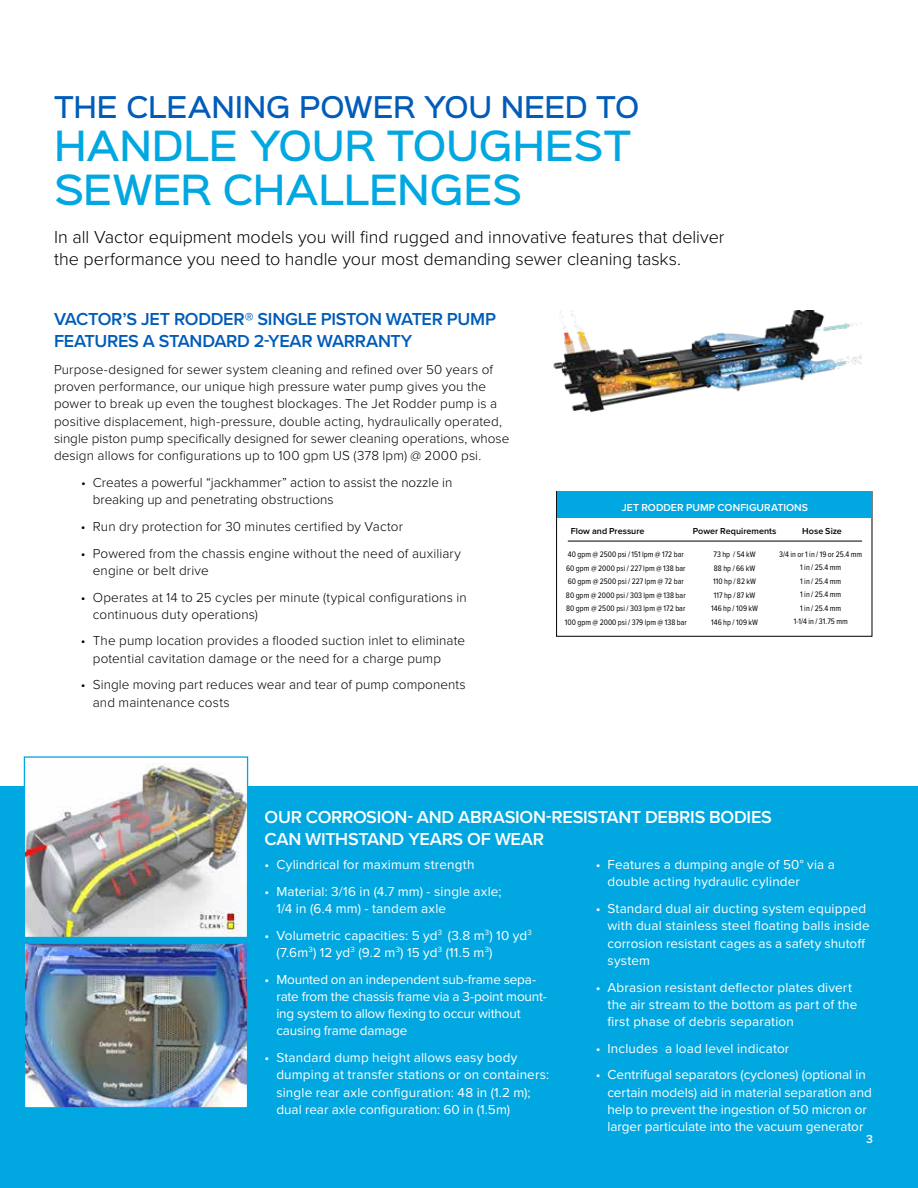
<style>
.page{position:relative;width:918px;height:1188px;background:#fff}
.page>*{position:absolute;margin:0;border:0;box-sizing:border-box;transform-origin:0 0}
.t1{font:500 37.5px/43.5px "Sinkin Sans 500";letter-spacing:-.01em;color:#00a7e1}
.t2{font:500 27px "Sinkin Sans 500";letter-spacing:-.01em;color:#005cb9}
.t3{font:300 18px/22.5px "Proxima Nova";letter-spacing:-.005em;color:#000}
.t4{font:600 18px/22.5px "Proxima Nova";letter-spacing:-.015em;color:#005cb9}
.t5{font:600 18px/21.6px "Proxima Nova";letter-spacing:-.015em;color:#fff}
.t6{font:300 13.5px/17.2px "Proxima Nova";letter-spacing:.01em;color:#000}
.t7{font:13.5px/17.2px "Proxima Nova";letter-spacing:.01em;color:#fff}
.t8{font:13.5px/17.2px "Proxima Nova";letter-spacing:-.015em;color:#fff}
.t9{font:600 12px "Proxima Nova";color:#fff}
.t10{font:600 10.5px "Proxima Nova";letter-spacing:.005em;color:#fff}
.t11{font:600 9px "Proxima Nova";color:#000}
.t12{font:8.25px/13.5px "Proxima Nova Cond";letter-spacing:.005em;color:#000;text-align:center}
</style>
<div class="page">
<div style="left:556px;top:491px;width:316px;height:146px;border:1px solid #000"></div>
<div style="left:557px;top:491px;width:315px;height:27px;background:#00a7e1"></div>
<hr style="left:568px;top:541px;width:294px;height:1px;background:#000">
<div style="left:0;top:786px;width:918px;height:402px;background:#00a7e1"></div>
<img style="left:26px;top:764px;width:220px;height:172px">
<div style="left:24px;top:756px;width:224px;height:182px;border:1px solid #00a7e1"></div>
<img style="left:26px;top:945px;width:220px;height:161px">
<div style="left:24px;top:943px;width:224px;height:165px;border:1px solid #00a7e1"></div>
<img style="left:553px;top:310px;width:308px;height:103px">
<h2 class="t2" style="left:54px;top:84px;width:587px">THE CLEANING POWER YOU NEED TO</h2>
<h1 class="t1" style="left:54px;top:121px;width:579px">HANDLE YOUR TOUGHEST<br>SEWER CHALLENGES</h1>
<h3 class="t3" style="left:54px;top:224px;width:672px">In all Vactor equipment models you will find rugged and innovative features that deliver the performance you need to handle your most demanding sewer cleaning tasks.</h3>
<h3 class="t4" style="left:54px;top:307px;width:443px">VACTOR’S JET RODDER® SINGLE PISTON WATER PUMP<br>FEATURES A STANDARD 2-YEAR WARRANTY</h3>
<p class="t6" style="left:54px;top:360px;width:457px">Purpose-designed for sewer system cleaning and refined over 50 years of proven performance, our unique high pressure water pump gives you the power to break up even the toughest blockages. The Jet Rodder pump is a positive displacement, high-pressure, double acting, hydraulically operated, single piston pump specifically designed for sewer cleaning operations, whose design allows for configurations up to 100 gpm US (378 lpm) @ 2000 psi.</p>
<p class="t6" style="left:93px;top:473px;width:361px;text-indent:-12px">• Creates a powerful “jackhammer” action to assist the nozzle in breaking up and penetrating obstructions</p>
<p class="t6" style="left:81px;top:517px;width:324px">• Run dry protection for 30 minutes certified by Vactor</p>
<p class="t6" style="left:93px;top:544px;width:370px;text-indent:-12px">• Powered from the chassis engine without the need of auxiliary engine or belt drive</p>
<p class="t6" style="left:93px;top:588px;width:375px;text-indent:-12px">• Operates at 14 to 25 cycles per minute (typical configurations in continuous duty operations)</p>
<p class="t6" style="left:93px;top:632px;width:374px;text-indent:-12px">• The pump location provides a flooded suction inlet to eliminate potential cavitation damage or the need for a charge pump</p>
<p class="t6" style="left:93px;top:676px;width:375px;text-indent:-12px">• Single moving part reduces wear and tear of pump components and maintenance costs</p>
<p class="t10" style="left:622px;top:500px;width:188px">JET RODDER PUMP CONFIGURATIONS</p>
<p class="t11" style="left:571px;top:524px;width:75px">Flow and Pressure</p>
<p class="t12" style="left:565px;top:547px;width:124px">40 gpm @ 2500 psi / 151 lpm @ 172 bar<br>60 gpm @ 2000 psi / 227 lpm @ 138 bar<br>60 gpm @ 2500 psi / 227 lpm @ 72 bar<br>80 gpm @ 2000 psi / 303 lpm @ 138 bar<br>80 gpm @ 2500 psi / 303 lpm @ 172 bar<br>100 gpm @ 2000 psi / 379 lpm @ 138 bar</p>
<p class="t12" style="left:711px;top:547px;width:48px">73 hp / 54 kW<br>88 hp / 66 kW<br>110 hp / 82 kW<br>117 hp / 87 kW<br>146 hp / 109 kW<br>146 hp / 109 kW</p>
<p class="t12" style="left:779px;top:547px;width:84px">3/4 in or 1 in / 19 or 25.4 mm<br>1 in / 25.4 mm<br>1 in / 25.4 mm<br>1 in / 25.4 mm<br>1 in / 25.4 mm<br>1-1/4 in / 31.75 mm</p>
<p class="t11" style="left:693px;top:524px;width:85px">Power Requirements</p>
<p class="t11" style="left:802px;top:524px;width:41px">Hose Size</p>
<h3 class="t5" style="left:265px;top:806px;width:509px">OUR CORROSION- AND ABRASION-RESISTANT DEBRIS BODIES<br>CAN WITHSTAND YEARS OF WEAR</h3>
<p class="t7" style="left:265px;top:855px;width:211px">• Cylindrical for maximum strength</p>
<p class="t7" style="left:276px;top:882px;width:227px;text-indent:-12px">• Material: 3/16 in (4.7 mm) - single axle;<br>1/4 in (6.4 mm) - tandem axle</p>
<p class="t7" style="left:276px;top:926px;width:257px;text-indent:-12px">• Volumetric capacities: 5 yd<sup>3</sup> (3.8 m<sup>3</sup>) 10 yd<sup>3 </sup>(7.6m<sup>3</sup>) 12 yd<sup>3</sup> (9.2 m<sup>3</sup>) 15 yd<sup>3</sup> (11.5 m<sup>3</sup>)</p>
<p class="t8" style="left:276px;top:970px;width:272px;text-indent:-12px">• Mounted on an independent sub-frame sepa&shy;rate from the chassis frame via a 3-point mount&shy;ing system to allow flexing to occur without causing frame damage</p>
<p class="t7" style="left:276px;top:1048px;width:274px;text-indent:-12px">• Standard dump height allows easy body dumping at transfer stations or on containers: single rear axle configuration: 48 in (1.2 m); dual rear axle configuration: 60 in (1.5m)</p>
<p class="t7" style="left:608px;top:855px;width:229px;text-indent:-12px">• Features a dumping angle of 50° via a double acting hydraulic cylinder</p>
<p class="t7" style="left:608px;top:899px;width:264px;text-indent:-12px">• Standard dual air ducting system equipped with dual stainless steel floating balls inside corrosion resistant cages as a safety shutoff system</p>
<p class="t7" style="left:608px;top:978px;width:251px;text-indent:-12px">• Abrasion resistant defl ector plates divert the air stream to the bottom as part of the first phase of debris separation</p>
<p class="t7" style="left:596px;top:1039px;width:195px">• Includes a load level indicator</p>
<p class="t7" style="left:608px;top:1066px;width:266px;text-indent:-12px">• Centrifugal separators (cyclones) (optional in certain models) aid in material separation and help to prevent the ingestion of 50 micron or larger particulate into the vacuum generator</p>
<p class="t9" style="left:866px;top:1131px;width:8px">3</p>
</div>
